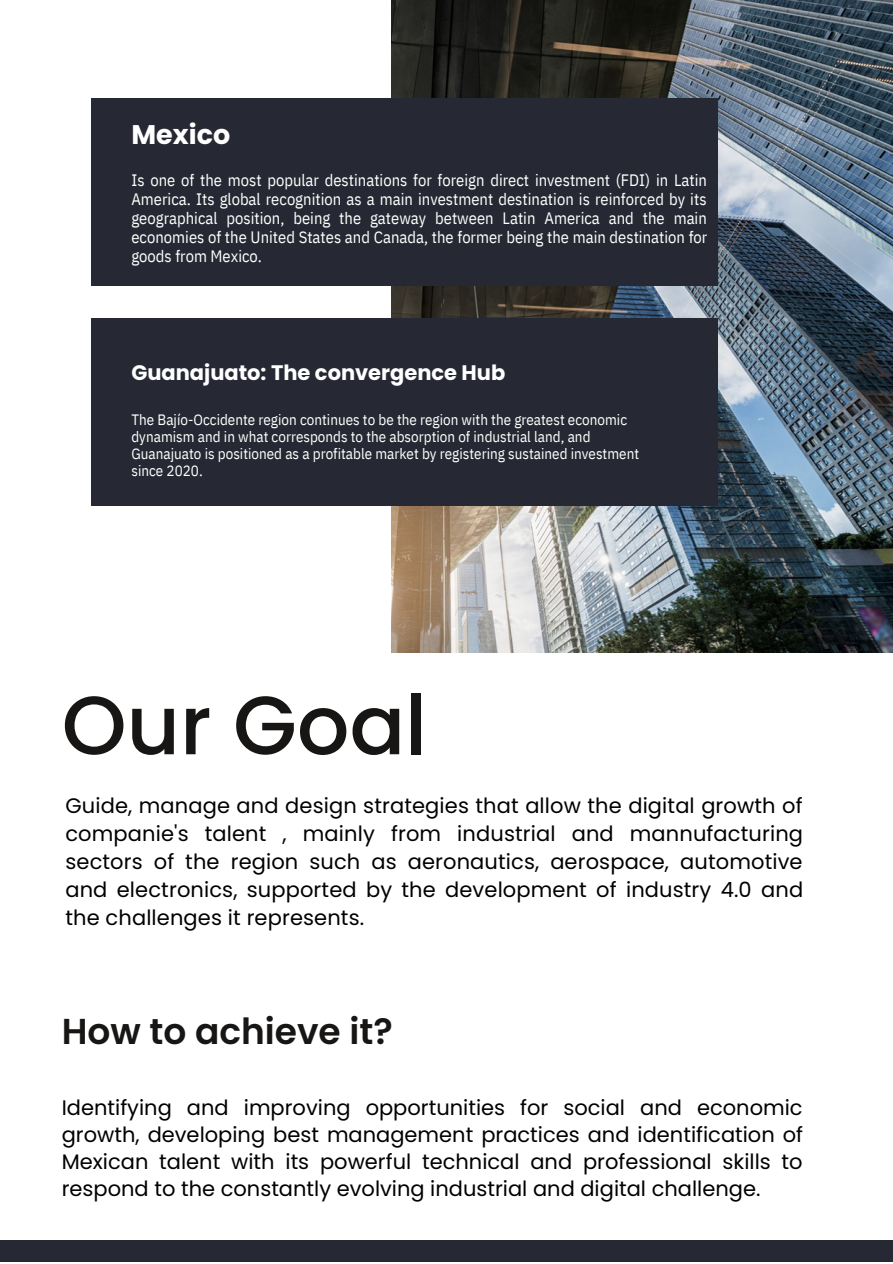
<style>
.page{position:relative;width:893px;height:1264px;background:#fff}
.page>*{position:absolute;margin:0;border:0;box-sizing:border-box;transform-origin:0 0}
.t1{font:500 82.5px "Poppins";color:#171615}
.t2{font:600 36px "Poppins";color:#171615}
.t3{font:700 27px "Poppins";color:#fff}
.t4{font:21px/28px "Poppins";letter-spacing:.005em;color:#020000;text-align:justify}
.t5{font:700 21px "Poppins";color:#fff}
.t6{font:16.5px/19px "IBM Plex Sans Cond";color:#fff;text-align:justify}
.t7{font:15px/16.8px "IBM Plex Sans Cond";color:#fff}
</style>
<div class="page">
<img style="left:391px;top:0;width:501px;height:652px">
<div style="left:0;top:1240px;width:892px;height:22px;background:#262933"></div>
<div style="left:92px;top:98px;width:626px;height:188px;background:#262933"></div>
<div style="left:92px;top:318px;width:626px;height:187px;background:#262933"></div>
<p class="t3" style="left:131px;top:116px;width:100px">Mexico</p>
<p class="t6" style="left:131px;top:170px;width:577px">Is one of the most popular destinations for foreign direct investment (FDI) in Latin America. Its global recognition as a main investment destination is reinforced by its geographical position, being the gateway between Latin America and the main economies of the United States and Canada, the former being the main destination for goods from Mexico.</p>
<p class="t5" style="left:131px;top:358px;width:375px">Guanajuato: The convergence Hub</p>
<p class="t7" style="left:131px;top:411px;width:509px">The Bajío-Occidente region continues to be the region with the greatest economic dynamism and in what corresponds to the absorption of industrial land, and Guanajuato is positioned as a profitable market by registering sustained investment since 2020.</p>
<h1 class="t1" style="left:62px;top:667px;width:367px">Our Goal</h1>
<p class="t4" style="left:65px;top:791px;width:739px">Guide, manage and design strategies that allow the digital growth of companie's talent , mainly from industrial and mannufacturing sectors of the region such as aeronautics, aerospace, automotive and electronics, supported by the development of industry 4.0 and the challenges it represents.</p>
<h2 class="t2" style="left:62px;top:1005px;width:332px">How to achieve it?</h2>
<p class="t4" style="left:62px;top:1093px;width:742px;line-height:27px">Identifying and improving opportunities for social and economic growth, developing best management practices and identification of Mexican talent with its powerful technical and professional skills to respond to the constantly evolving industrial and digital challenge.</p>
</div>
